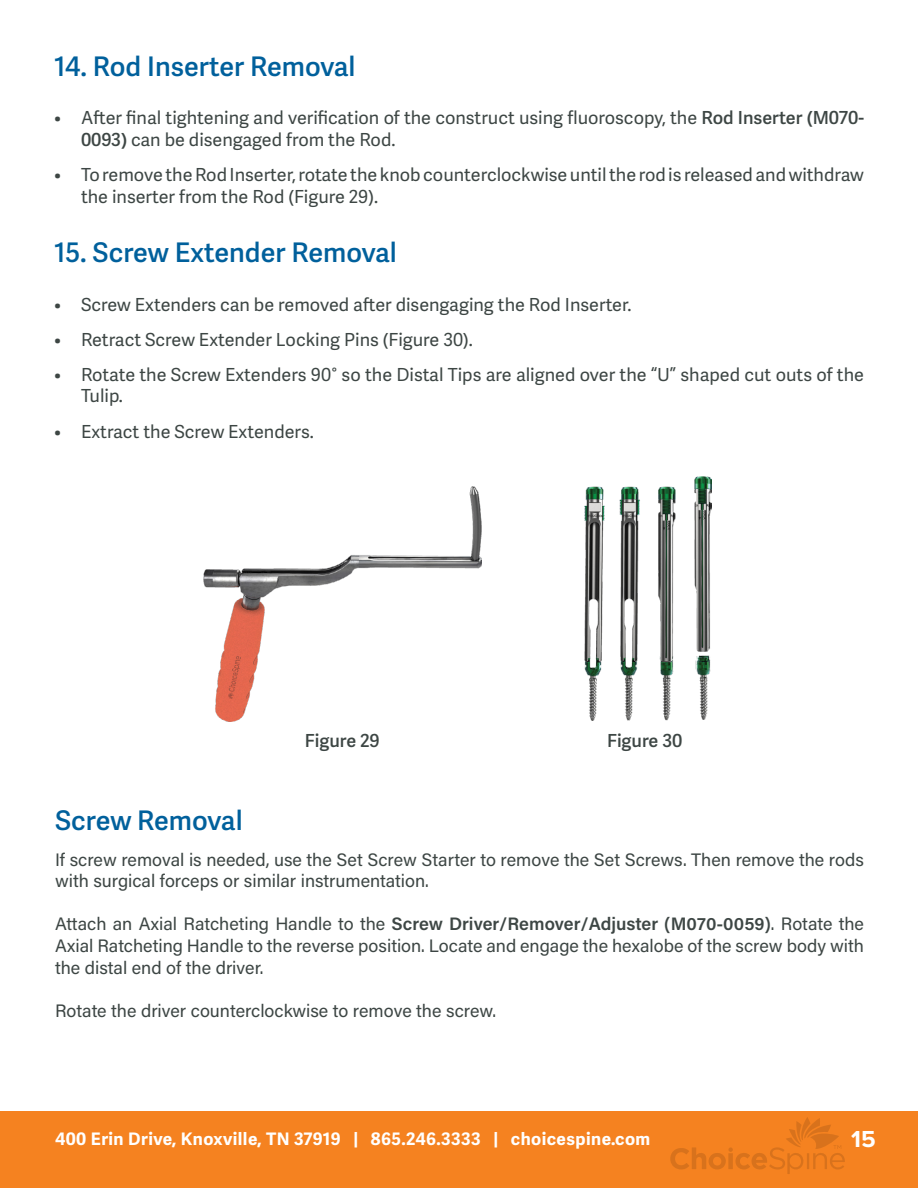
<style>
.page{position:relative;width:918px;height:1188px;background:#fff}
.page>*{position:absolute;margin:0;border:0;box-sizing:border-box;transform-origin:0 0}
.t1{font:600 27px "Adelle Sans";color:#00609c}
.t2{font:700 24px "Proxima Nova";color:#fff}
.t3{font:18px/21.6px "Adelle Sans";color:#3d4644}
.t4{font:18px/21.6px "Acumin Pro";color:#3d4644}
.t5{font:600 18px "Adelle Sans";color:#3d4644}
.t6{font:700 17.25px "Adelle Sans";letter-spacing:.025em;color:#fff}
.s1{font-weight:600}
</style>
<div class="page">
<div style="left:0;top:1111px;width:918px;height:77px;background:#f58220"></div>
<svg style="left:670px;top:1117px;width:175px;height:57px"></svg>
<img style="left:203px;top:486px;width:279px;height:236px">
<img style="left:585px;top:476px;width:126px;height:244px">
<h1 class="t1" style="left:54px;top:51px;width:303px">14. Rod Inserter Removal</h1>
<p class="t3" style="left:81px;top:108px;width:785px;text-indent:-27px">• After final tightening and verification of the construct using fluoroscopy, the <span class="s1">Rod Inserter (M070-<br>0093)</span> can be disengaged from the Rod.</p>
<p class="t3" style="left:81px;top:165px;width:784px;text-indent:-27px">• To remove the Rod Inserter, rotate the knob counterclockwise until the rod is released and withdraw the inserter from the Rod (Figure 29).</p>
<h1 class="t1" style="left:54px;top:237px;width:344px">15. Screw Extender Removal</h1>
<p class="t3" style="left:54px;top:294px;width:579px">• Screw Extenders can be removed after disengaging the Rod Inserter.</p>
<p class="t3" style="left:54px;top:329px;width:421px">• Retract Screw Extender Locking Pins (Figure 30).</p>
<p class="t3" style="left:81px;top:364px;width:785px;text-indent:-27px">• Rotate the Screw Extenders 90° so the Distal Tips are aligned over the “U” shaped cut outs of the<br>Tulip.</p>
<p class="t3" style="left:54px;top:421px;width:261px">• Extract the Screw Extenders.</p>
<p class="t5" style="left:305px;top:730px;width:77px">Figure 29</p>
<p class="t5" style="left:607px;top:730px;width:77px">Figure 30</p>
<h1 class="t1" style="left:55px;top:805px;width:189px">Screw Removal</h1>
<p class="t4" style="left:55px;top:848px;width:810px">If screw removal is needed, use the Set Screw Starter to remove the Set Screws. Then remove the rods with surgical forceps or similar instrumentation.</p>
<p class="t4" style="left:55px;top:912px;width:810px;text-align:justify">Attach an Axial Ratcheting Handle to the <span class="s1">Screw Driver/Remover/Adjuster (M070-0059)</span>. Rotate the Axial Ratcheting Handle to the reverse position. Locate and engage the hexalobe of the screw body with the distal end of the driver.</p>
<p class="t4" style="left:55px;top:999px;width:442px">Rotate the driver counterclockwise to remove the screw.</p>
<p class="t6" style="left:55px;top:1129px;width:597px">400 Erin Drive, Knoxville, TN 37919 | 865.246.3333 | choicespine.com</p>
<h2 class="t2" style="left:851px;top:1121px;width:26px">15</h2>
</div>
